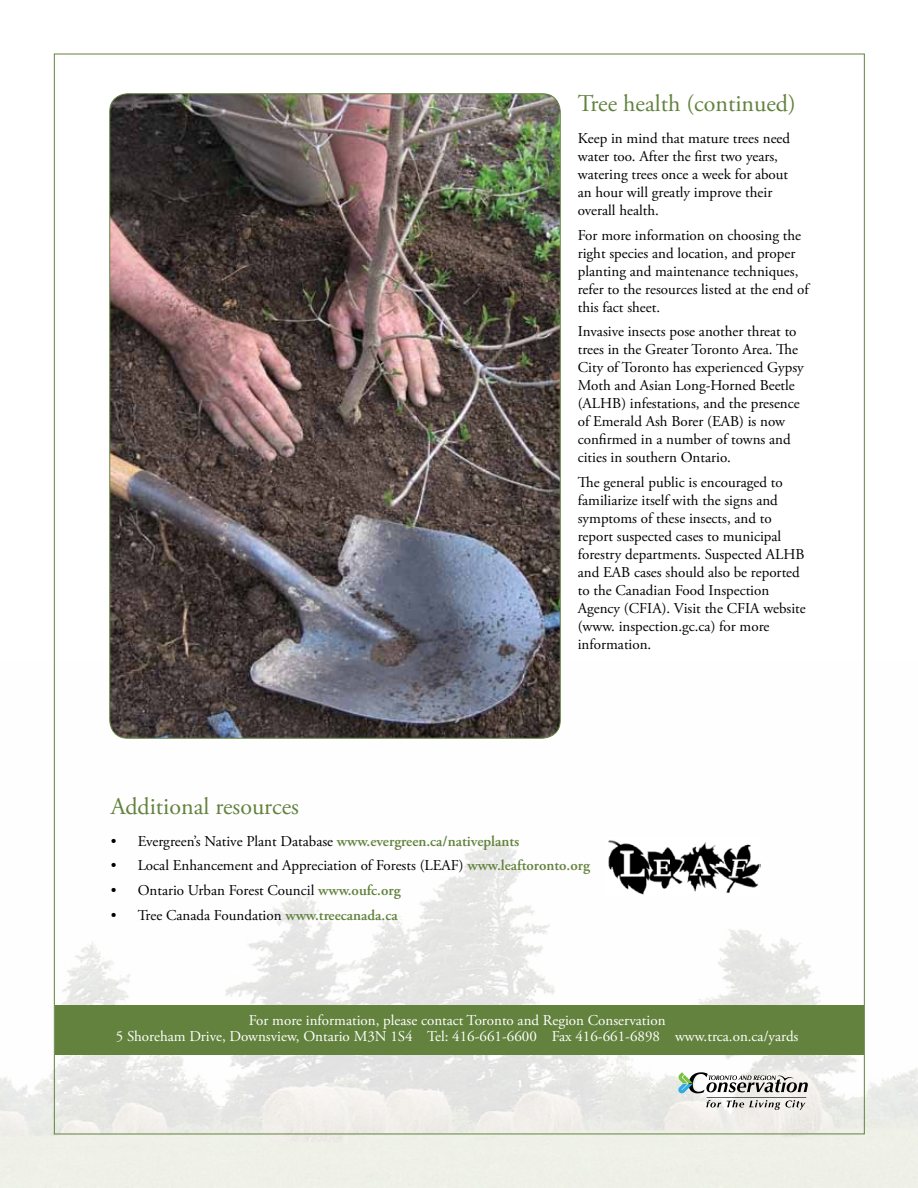
<style>
.page{position:relative;width:918px;height:1188px;background:#fff}
.page>*{position:absolute;margin:0;border:0;box-sizing:border-box;transform-origin:0 0}
.t1{font:24px "Adobe Garamond Pro";color:#62823d}
.t2{font:15px/18px "Adobe Garamond Pro";color:#000}
.t3{font:15px/16.5px "Adobe Garamond Pro";color:#fff;text-align:center}
.s1{font-weight:600;color:#62823d}
</style>
<div class="page">
<img style="left:0;top:662px;width:918px;height:526px">
<div style="left:55px;top:1006px;width:809px;height:49px;background:#62823d"></div>
<img style="left:605px;top:838px;width:156px;height:58px">
<img style="left:110px;top:94px;width:450px;height:644px">
<svg style="left:678px;top:1072px;width:130px;height:38px"></svg>
<h1 class="t1" style="left:578px;top:89px;width:220px">Tree health (continued)</h1>
<p class="t2" style="left:578px;top:130px;width:214px">Keep in mind that mature trees need water too. After the first two years, watering trees once a week for about an hour will greatly improve their overall health.</p>
<p class="t2" style="left:578px;top:226px;width:233px">For more information on choosing the right species and location, and proper planting and maintenance techniques, refer to the resources listed at the end of this fact sheet.</p>
<p class="t2" style="left:578px;top:323px;width:227px">Invasive insects pose another threat to trees in the Greater Toronto Area. The City of Toronto has experienced Gypsy Moth and Asian Long-Horned Beetle (ALHB) infestations, and the presence of Emerald Ash Borer (EAB) is now confirmed in a number of towns and cities in southern Ontario.</p>
<p class="t2" style="left:578px;top:474px;width:230px">The general public is encouraged to familiarize itself with the signs and symptoms of these insects, and to report suspected cases to municipal forestry departments. Suspected ALHB and EAB cases should also be reported to the Canadian Food Inspection Agency (CFIA). Visit the CFIA website (www. inspection.gc.ca) for more information.</p>
<h1 class="t1" style="left:111px;top:792px;width:190px">Additional resources</h1>
<p class="t2" style="left:111px;top:832px;width:410px">• Evergreen’s Native Plant Database <span class="s1">www.evergreen.ca/nativeplants</span></p>
<p class="t2" style="left:111px;top:857px;width:481px">• Local Enhancement and Appreciation of Forests (LEAF) <span class="s1">www.leaftoronto.org</span></p>
<p class="t2" style="left:111px;top:882px;width:292px">• Ontario Urban Forest Council <span class="s1">www.oufc.org</span></p>
<p class="t2" style="left:111px;top:907px;width:288px">• Tree Canada Foundation <span class="s1">www.treecanada.ca</span></p>
<p class="t3" style="left:116px;top:1012px;width:684px">For more information, please contact Toronto and Region Conservation<br>5 Shoreham Drive, Downsview, Ontario M3N 1S4 Tel: 416-661-6600 Fax 416-661-6898 www.trca.on.ca/yards</p>
</div>
